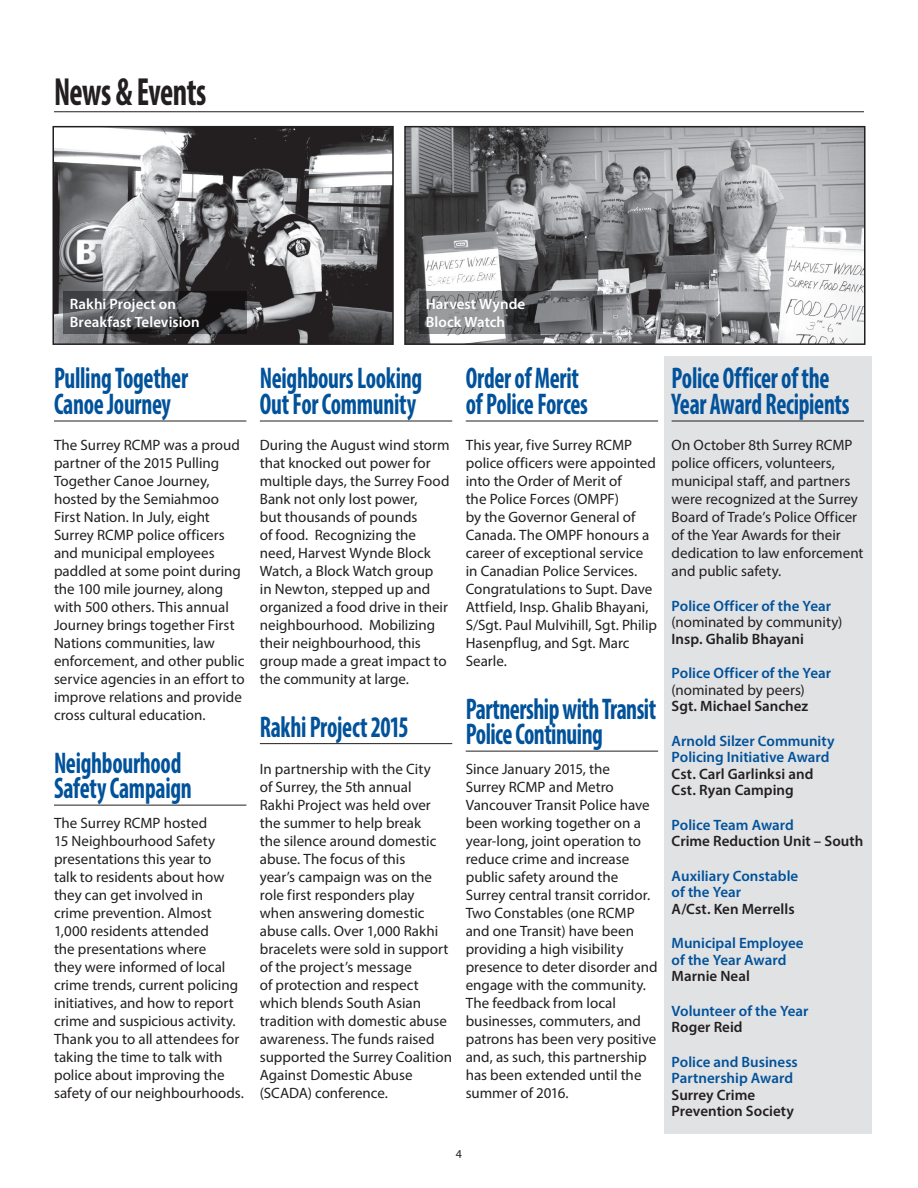
<style>
.page{position:relative;width:918px;height:1188px;background:#fff}
.page>*{position:absolute;margin:0;border:0;box-sizing:border-box;transform-origin:0 0}
.Sub-Subtitle{font:700 condensed 39.3px "Myriad Pro";letter-spacing:-.02em;color:#231f20;scale:.8 1}
.Sub-Subtitle_Small{font:700 condensed 30px/25.5px "Myriad Pro";letter-spacing:-.015em;color:#01529a;scale:.8 1}
.t1{font:15px/18px "Myriad Pro";color:#231f20}
.t2{font:600 15px/16.5px "Myriad Pro";color:#01529a}
.t3{font:600 15px/18px "Myriad Pro";letter-spacing:.005em;color:#fff}
.t4{font:600 15px/16.5px "Myriad Pro";color:#231f20}
.t5{font:12px "Myriad Pro";color:#231f20}
.s1{font-weight:400;color:#231f20}
.s2{color:#231f20}
.s3{color:#01529a}
</style>
<div class="page">
<div style="left:664px;top:356px;width:207px;height:778px;background:#e1e2e4"></div>
<hr style="left:54px;top:111px;width:810px;height:1px;background:#231f20">
<hr style="left:54px;top:421px;width:192px;height:1px;background:#231f20">
<hr style="left:54px;top:805px;width:192px;height:1px;background:#231f20">
<hr style="left:260px;top:421px;width:192px;height:1px;background:#231f20">
<hr style="left:260px;top:743px;width:192px;height:1px;background:#231f20">
<hr style="left:466px;top:421px;width:192px;height:1px;background:#231f20">
<hr style="left:466px;top:751px;width:192px;height:1px;background:#231f20">
<hr style="left:672px;top:421px;width:192px;height:1px;background:#231f20">
<svg style="left:52px;top:125px;width:342px;height:220px;background:#787779"></svg>
<svg style="left:404px;top:125px;width:462px;height:220px;background:#969799"></svg>
<svg style="left:63px;top:291px;width:183px;height:43px;background:#4a4a4d"></svg>
<svg style="left:419px;top:291px;width:183px;height:43px;background:#6f7174"></svg>
<p class="Sub-Subtitle" style="left:54px;top:67px;width:192px">News &amp; Events</p>
<p class="t3" style="left:70px;top:295px;width:131px">Rakhi Project on<br>Breakfast Television</p>
<p class="t3" style="left:426px;top:295px;width:101px">Harvest Wynde<br>Block Watch</p>
<p class="Sub-Subtitle_Small" style="left:54px;top:365px;width:169px">Pulling Together<br>Canoe Journey</p>
<p class="t1" style="left:54px;top:436px;width:192px">The Surrey RCMP was a proud partner of the 2015 Pulling<br>Together Canoe Journey, hosted by the Semiahmoo<br>First Nation. In July, eight<br>Surrey RCMP police officers and municipal employees paddled at some point during the 100 mile journey, along with 500 others. This annual<br>Journey brings together First<br>Nations communities, law enforcement, and other public service agencies in an effort to improve relations and provide cross cultural education.</p>
<p class="Sub-Subtitle_Small" style="left:54px;top:749px;width:174px">Neighbourhood<br>Safety Campaign</p>
<p class="t1" style="left:54px;top:814px;width:192px">The Surrey RCMP hosted<br>15 Neighbourhood Safety presentations this year to<br>talk to residents about how they can get involved in<br>crime prevention. Almost<br>1,000 residents attended<br>the presentations where<br>they were informed of local crime trends, current policing initiatives, and how to report crime and suspicious activity.<br>Thank you to all attendees for taking the time to talk with police about improving the safety of our neighbourhoods.</p>
<p class="Sub-Subtitle_Small" style="left:260px;top:365px;width:204px">Neighbours Looking<br>Out For Community</p>
<p class="t1" style="left:260px;top:436px;width:191px">During the August wind storm that knocked out power for multiple days, the Surrey Food<br>Bank not only lost power,<br>but thousands of pounds<br>of food. Recognizing the need, Harvest Wynde Block<br>Watch, a Block Watch group<br>in Newton, stepped up and organized a food drive in their neighbourhood. Mobilizing their neighbourhood, this group made a great impact to the community at large.</p>
<p class="Sub-Subtitle_Small" style="left:260px;top:713px;width:188px">Rakhi Project 2015</p>
<p class="t1" style="left:260px;top:760px;width:194px">In partnership with the City<br>of Surrey, the 5th annual<br>Rakhi Project was held over the summer to help break<br>the silence around domestic abuse. The focus of this<br>year’s campaign was on the role first responders play when answering domestic abuse calls. Over 1,000 Rakhi bracelets were sold in support of the project’s message<br>of protection and respect which blends South Asian tradition with domestic abuse awareness. The funds raised supported the Surrey Coalition<br>Against Domestic Abuse (SCADA) conference.</p>
<p class="Sub-Subtitle_Small" style="left:466px;top:365px;width:154px">Order of Merit of Police Forces</p>
<p class="t1" style="left:466px;top:436px;width:193px">This year, five Surrey RCMP police officers were appointed into the Order of Merit of<br>the Police Forces (OMPF)<br>by the Governor General of<br>Canada. The OMPF honours a career of exceptional service in Canadian Police Services.<br>Congratulations to Supt. Dave<br>Attfield, Insp. Ghalib Bhayani,<br>S/Sgt. Paul Mulvihill, Sgt. Philip<br>Hasenpflug, and Sgt. Marc<br>Searle.</p>
<p class="Sub-Subtitle_Small" style="left:466px;top:695px;width:240px">Partnership with Transit<br>Police Continuing</p>
<p class="t1" style="left:466px;top:760px;width:193px">Since January 2015, the<br>Surrey RCMP and Metro<br>Vancouver Transit Police have been working together on a year-long, joint operation to reduce crime and increase public safety around the<br>Surrey central transit corridor.<br>Two Constables (one RCMP and one Transit) have been providing a high visibility presence to deter disorder and engage with the community.<br>The feedback from local businesses, commuters, and patrons has been very positive and, as such, this partnership has been extended until the summer of 2016.</p>
<p class="t5" style="left:456px;top:1147px;width:8px">4</p>
<p class="Sub-Subtitle_Small" style="left:672px;top:365px;width:224px">Police Officer of the<br>Year Award Recipients</p>
<p class="t1" style="left:672px;top:436px;width:193px">On October 8th Surrey RCMP police officers, volunteers, municipal staff, and partners were recognized at the Surrey<br>Board of Trade’s Police Officer of the Year Awards for their dedication to law enforcement and public safety.</p>
<p class="t2" style="left:672px;top:597px;width:172px">Police Officer of the Year <span class="s1">(nominated by community)<br></span><span class="s2">Insp. Ghalib Bhayani</span></p>
<p class="t2" style="left:672px;top:664px;width:161px">Police Officer of the Year <span class="s1">(nominated by peers)<br></span><span class="s2">Sgt. Michael Sanchez</span></p>
<p class="t2" style="left:672px;top:732px;width:164px">Arnold Silzer Community<br>Policing Initiative Award<br><span class="s2">Cst. Carl Garlinksi and<br>Cst. Ryan Camping</span></p>
<p class="t4" style="left:672px;top:816px;width:193px"><span class="s3">Police Team Award<br></span>Crime Reduction Unit – South</p>
<p class="t2" style="left:672px;top:867px;width:128px">Auxiliary Constable of the Year<br><span class="s2">A/Cst. Ken Merrells</span></p>
<p class="t2" style="left:672px;top:934px;width:134px">Municipal Employee of the Year Award<br><span class="s2">Marnie Neal</span></p>
<p class="t2" style="left:672px;top:1002px;width:138px">Volunteer of the Year<br><span class="s2">Roger Reid</span></p>
<p class="t2" style="left:672px;top:1053px;width:128px">Police and Business<br>Partnership Award<br><span class="s2">Surrey Crime<br>Prevention Society</span></p>
</div>
